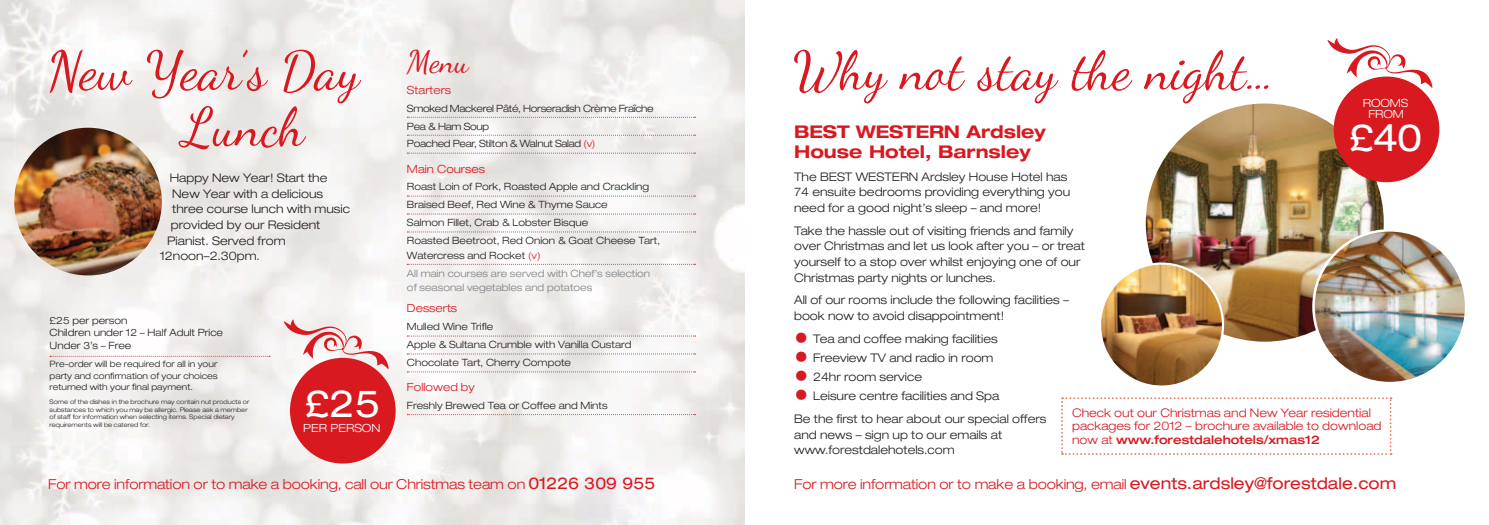
<style>
.page{position:relative;width:1489px;height:525px;background:#fff}
.page>*{position:absolute;margin:0;border:0;box-sizing:border-box;transform-origin:0 0}
.t1{font:53.75px/56.2px "Dancing Script OT";color:#d81920}
.t2{font:expanded 37.5px "Helvetica Neue";color:#fff}
.t3{font:31.25px "Dancing Script OT";color:#d81920}
.t4{font:700 expanded 17.5px/20px "Helvetica Neue";color:#d81920}
.t5{font:300 expanded 13.75px "Helvetica Neue";letter-spacing:-.01em;color:#d81920}
.t6{font:300 expanded 11.88px/15.6px "Helvetica Neue";color:#231f20}
.t7{font:300 expanded 11.88px/13.8px "Helvetica Neue";color:#d81920}
.t8{font:300 expanded 11.25px "Helvetica Neue";color:#d81920}
.t9{font:300 expanded 11.25px/11.2px "Helvetica Neue";letter-spacing:-.005em;color:#fff;text-align:center}
.t10{font:300 expanded 10px/17.9px "Helvetica Neue";color:#231f20}
.t11{font:300 expanded 10px/17.9px "Helvetica Neue";color:#808285}
.t12{font:300 expanded 10px/17.9px "Helvetica Neue";letter-spacing:-.03em;color:#231f20}
.t13{font:300 expanded 8.75px/11.2px "Helvetica Neue";color:#231f20;text-align:justify}
.t14{font:300 expanded 6.25px/7.5px "Helvetica Neue";color:#231f20}
.s1{color:#d81920}
.s2{color:#231f20}
.s3{font-size:28.75px;color:#d81920}
.s4{font-weight:500}
.s5{font-weight:400;font-size:16.25px}
</style>
<div class="page">
<img style="left:0;top:0;width:744px;height:524px">
<img style="left:14px;top:128px;width:148px;height:147px;border-radius:74px">
<svg style="left:50px;top:356px;width:220px;height:1px"></svg>
<svg style="left:283px;top:319px;width:105px;height:50px"></svg>
<div style="left:290px;top:357px;width:105px;height:106px;background:#d81920;border-radius:50%"></div>
<svg style="left:407px;top:117px;width:288px;height:1px"></svg>
<svg style="left:407px;top:135px;width:288px;height:1px"></svg>
<svg style="left:407px;top:153px;width:288px;height:1px"></svg>
<svg style="left:407px;top:196px;width:288px;height:1px"></svg>
<svg style="left:407px;top:213px;width:288px;height:1px"></svg>
<svg style="left:407px;top:231px;width:288px;height:1px"></svg>
<svg style="left:407px;top:264px;width:288px;height:1px"></svg>
<svg style="left:407px;top:335px;width:288px;height:1px"></svg>
<svg style="left:407px;top:353px;width:288px;height:1px"></svg>
<svg style="left:407px;top:371px;width:288px;height:1px"></svg>
<svg style="left:407px;top:414px;width:288px;height:1px"></svg>
<img style="left:1145px;top:103px;width:238px;height:238px;border-radius:119px">
<img style="left:1100px;top:263px;width:122px;height:123px;border-radius:61px">
<img style="left:1313px;top:230px;width:152px;height:153px;border-radius:76px">
<svg style="left:1061px;top:397px;width:330px;height:57px"></svg>
<svg style="left:1327px;top:38px;width:105px;height:50px"></svg>
<div style="left:1333px;top:76px;width:106px;height:106px;background:#d81920;border-radius:50%"></div>
<h1 class="t1" style="left:178px;top:43px;width:183px;text-indent:-129px">New Year’s Day<br>Lunch</h1>
<p class="t6" style="left:170px;top:170px;width:159px">Happy New Year! Start the</p>
<p class="t6" style="left:172px;top:185px;width:152px">New Year with a delicious</p>
<p class="t6" style="left:172px;top:201px;width:179px">three course lunch with music</p>
<p class="t6" style="left:171px;top:217px;width:151px">provided by our Resident</p>
<p class="t6" style="left:167px;top:232px;width:120px">Pianist. Served from</p>
<p class="t6" style="left:160px;top:248px;width:102px">12noon–2.30pm.</p>
<p class="t10" style="left:50px;top:314px;width:175px;line-height:12.5px">£25 per person<br>Children under 12 – Half Adult Price<br>Under 3’s – Free</p>
<p class="t13" style="left:50px;top:358px;width:169px">Pre-order will be required for all in your party and confirmation of your choices returned with your final payment.</p>
<p class="t14" style="left:50px;top:398px;width:201px">Some of the dishes in the brochure may contain nut products or substances to which you may be allergic. Please ask a member of staff for information when selecting items. Special dietary requirements will be catered for.</p>
<h2 class="t2" style="left:305px;top:381px;width:77px">£25</h2>
<p class="t9" style="left:303px;top:422px;width:79px">PER PERSON</p>
<h3 class="t3" style="left:407px;top:43px;width:64px">Menu</h3>
<p class="t8" style="left:407px;top:83px;width:46px">Starters</p>
<p class="t12" style="left:407px;top:99px;width:248px">Smoked Mackerel Pâté, Horseradish Crème Fraîche<br>Pea &amp; Ham Soup<br>Poached Pear, Stilton &amp; Walnut Salad <span class="s1">(v)</span></p>
<p class="t8" style="left:407px;top:162px;width:79px">Main Courses</p>
<p class="t10" style="left:407px;top:178px;width:255px">Roast Loin of Pork, Roasted Apple and Crackling Braised Beef, Red Wine &amp; Thyme Sauce<br>Salmon Fillet, Crab &amp; Lobster Bisque<br>Roasted Beetroot, Red Onion &amp; Goat Cheese Tart,</p>
<p class="t11" style="left:407px;top:246px;width:245px"><span class="s2">Watercress and Rocket</span> <span class="s1">(v)<br></span>All main courses are served with Chef’s selection</p>
<p class="t11" style="left:407px;top:278px;width:187px">of seasonal vegetables and potatoes</p>
<p class="t8" style="left:407px;top:301px;width:52px">Desserts</p>
<p class="t10" style="left:407px;top:317px;width:226px">Mulled Wine Trifle<br>Apple &amp; Sultana Crumble with Vanilla Custard<br>Chocolate Tart, Cherry Compote</p>
<p class="t8" style="left:407px;top:380px;width:69px">Followed by</p>
<p class="t10" style="left:407px;top:396px;width:202px">Freshly Brewed Tea or Coffee and Mints</p>
<h1 class="t1" style="left:794px;top:43px;width:479px">Why not stay the night...</h1>
<h3 class="t4" style="left:794px;top:121px;width:253px">BEST WESTERN Ardsley<br>House Hotel, Barnsley</h3>
<p class="t6" style="left:794px;top:168px;width:277px">The BEST WESTERN Ardsley House Hotel has<br>74 ensuite bedrooms providing everything you need for a good night’s sleep – and more!</p>
<p class="t6" style="left:794px;top:222px;width:292px">Take the hassle out of visiting friends and family over Christmas and let us look after you – or treat yourself to a stop over whilst enjoying one of our Christmas party nights or lunches.</p>
<p class="t6" style="left:794px;top:292px;width:276px">All of our rooms include the following facilities – book now to avoid disappointment!</p>
<p class="t6" style="left:794px;top:330px;width:205px"><span class="s3">•</span> Tea and coffee making facilities</p>
<p class="t6" style="left:794px;top:349px;width:201px"><span class="s3">•</span> Freeview TV and radio in room</p>
<p class="t6" style="left:794px;top:369px;width:129px"><span class="s3">•</span> 24hr room service</p>
<p class="t6" style="left:794px;top:384px;width:254px;line-height:22.8px"><span class="s3">•</span> Leisure centre facilities and Spa<br>Be the first to hear about our special offers</p>
<p class="t6" style="left:794px;top:426px;width:210px">and news – sign up to our emails at www.forestdalehotels.com</p>
<p class="t9" style="left:1362px;top:97px;width:47px">ROOMS<br>FROM</p>
<h2 class="t2" style="left:1348px;top:115px;width:74px">£40</h2>
<p class="t7" style="left:1071px;top:405px;width:311px">Check out our Christmas and New Year residential packages for 2012 – brochure available to download now at <span class="s4">www.forestdalehotels/xmas12</span></p>
<p class="t5" style="left:48px;top:476px;width:608px">For more information or to make a booking, call our Christmas team on <span class="s5">01226 309 955</span></p>
<p class="t5" style="left:794px;top:475px;width:603px">For more information or to make a booking, email <span class="s5">events.ardsley@forestdale.com</span></p>
</div>
